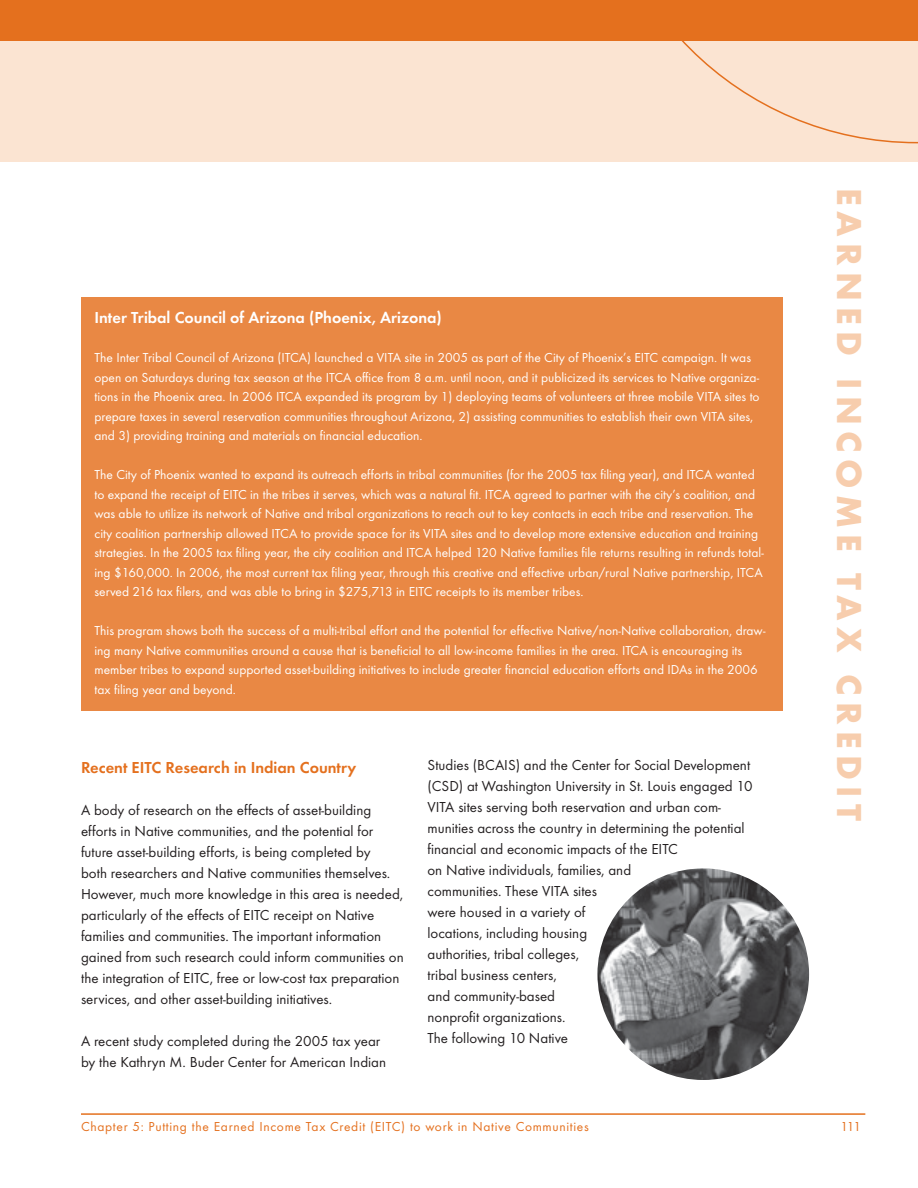
<style>
.page{position:relative;width:918px;height:1188px;background:#fff}
.page>*{position:absolute;margin:0;border:0;box-sizing:border-box;transform-origin:0 0}
.t1{font:700 36px "Futura T";letter-spacing:.175em;color:#f7cdad}
.t2{font:600 16.5px "Futura T";color:#fff}
.t3{font:600 16.5px "Futura T";color:#e4701e}
.t4{font:15px/21px "Futura T";color:#231f20}
.t5{font:13.5px/19.5px "Futura T";color:#fff}
.t6{font:13.5px "Futura T";letter-spacing:.05em;color:#e4701e}
</style>
<div class="page">
<hr style="left:81px;top:1113px;width:784px;height:2px;background:#e4701e">
<div style="left:0;top:0;width:918px;height:162px;background:#fbe4d2"></div>
<svg style="left:596px;top:40px;width:322px;height:103px"></svg>
<div style="left:0;top:0;width:918px;height:40px;background:#e4701e"></div>
<div style="left:81px;top:297px;width:701px;height:414px;background:#e98844"></div>
<img style="left:597px;top:868px;width:212px;height:212px;border-radius:50%">
<p class="t2" style="left:94px;top:308px;width:349px">Inter Tribal Council of Arizona (Phoenix, Arizona)</p>
<p class="t5" style="left:94px;top:348px;width:667px">The Inter Tribal Council of Arizona (ITCA) launched a VITA site in 2005 as part of the City of Phoenix’s EITC campaign. It was open on Saturdays during tax season at the ITCA office from 8 a.m. until noon, and it publicized its services to Native organiza&shy;tions in the Phoenix area. In 2006 ITCA expanded its program by 1) deploying teams of volunteers at three mobile VITA sites to prepare taxes in several reservation communities throughout Arizona, 2) assisting communities to establish their own VITA sites, and 3) providing training and materials on financial education.</p>
<p class="t5" style="left:94px;top:465px;width:671px">The City of Phoenix wanted to expand its outreach efforts in tribal communities (for the 2005 tax filing year), and ITCA wanted to expand the receipt of EITC in the tribes it serves, which was a natural fit. ITCA agreed to partner with the city’s coalition, and was able to utilize its network of Native and tribal organizations to reach out to key contacts in each tribe and reservation. The city coalition partnership allowed ITCA to provide space for its VITA sites and to develop more extensive education and training strategies. In the 2005 tax filing year, the city coalition and ITCA helped 120 Native families file returns resulting in refunds total&shy;ing $160,000. In 2006, the most current tax filing year, through this creative and effective urban/rural Native partnership, ITCA served 216 tax filers, and was able to bring in $275,713 in EITC receipts to its member tribes.</p>
<p class="t5" style="left:94px;top:621px;width:673px">This program shows both the success of a multi-tribal effort and the potential for effective Native/non-Native collaboration, draw&shy;ing many Native communities around a cause that is beneficial to all low-income families in the area. ITCA is encouraging its member tribes to expand supported asset-building initiatives to include greater financial education efforts and IDAs in the 2006 tax filing year and beyond.</p>
<p class="t3" style="left:81px;top:757px;width:277px">Recent EITC Research in Indian Country</p>
<p class="t4" style="left:81px;top:799px;width:324px">A body of research on the effects of asset-building efforts in Native communities, and the potential for future asset-building efforts, is being completed by<br>both researchers and Native communities themselves.<br>However, much more knowledge in this area is needed, particularly of the effects of EITC receipt on Native families and communities. The important information gained from such research could inform communities on the integration of EITC, free or low-cost tax preparation services, and other asset-building initiatives.</p>
<p class="t4" style="left:81px;top:1030px;width:307px">A recent study completed during the 2005 tax year by the Kathryn M. Buder Center for American Indian</p>
<p class="t4" style="left:428px;top:755px;width:327px">Studies (BCAIS) and the Center for Social Development (CSD) at Washington University in St. Louis engaged 10<br>VITA sites serving both reservation and urban com&shy;munities across the country in determining the potential financial and economic impacts of the EITC<br>on Native individuals, families, and<br>communities. These VITA sites<br>were housed in a variety of<br>locations, including housing<br>authorities, tribal colleges,<br>tribal business centers,<br>and community-based<br>nonprofit organizations.<br>The following 10 Native</p>
<h1 class="t1" style="left:870px;top:188px;width:635px;rotate:90deg">EARNED INCOME TAX CREDIT</h1>
<p class="t6" style="left:81px;top:1118px;width:509px">Chapter 5: Putting the Earned Income Tax Credit (EITC) to work in Native Communities</p>
<p class="t6" style="left:840px;top:1118px;width:22px">111</p>
</div>
